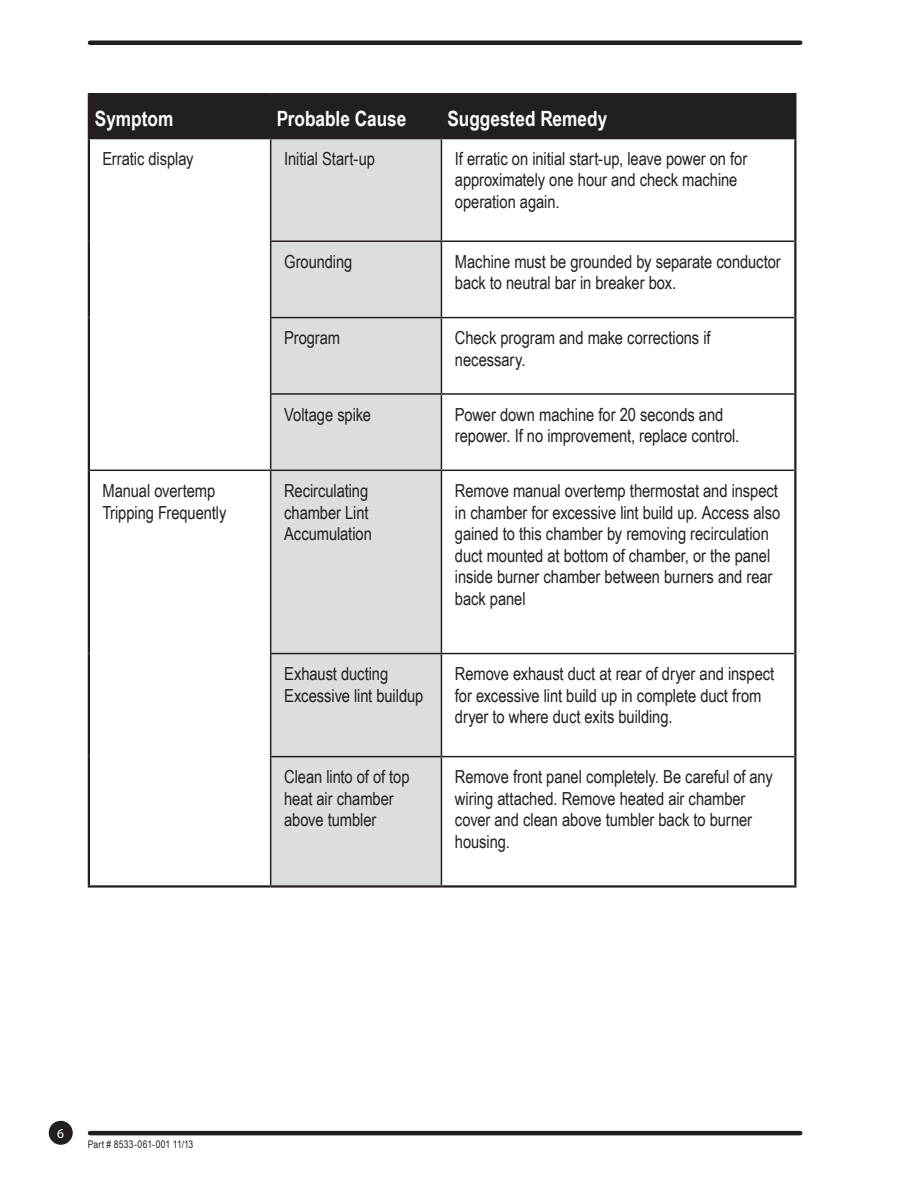
<style>
.page{position:relative;width:918px;height:1188px;background:#fff}
.page>*{position:absolute;margin:0;border:0;box-sizing:border-box;transform-origin:0 0}
.t1{font:700 21px "Arial Narrow";color:#fff}
.t2{font:18px/21.6px "Arial Narrow";letter-spacing:-.005em;color:#231f20}
.t3{font:13.5px "Myriad Pro";color:#fff}
.t4{font:10.5px "Arial Narrow";letter-spacing:.02em;color:#231f20}
</style>
<div class="page">
<div style="left:90px;top:95px;width:704px;height:42px;background:#231f20"></div>
<svg style="left:90px;top:139px;width:704px;height:746px"></svg>
<div style="left:271px;top:139px;width:170px;height:746px;background:#dcdddf"></div>
<hr style="left:270px;top:95px;width:2px;height:42px;background:#231f20">
<hr style="left:440px;top:95px;width:3px;height:42px;background:#231f20">
<hr style="left:88px;top:139px;width:2px;height:102px;background:#231f20">
<hr style="left:794px;top:139px;width:2px;height:102px;background:#231f20">
<hr style="left:88px;top:241px;width:2px;height:77px;background:#231f20">
<hr style="left:794px;top:241px;width:2px;height:77px;background:#231f20">
<hr style="left:88px;top:318px;width:2px;height:76px;background:#231f20">
<hr style="left:794px;top:318px;width:2px;height:76px;background:#231f20">
<hr style="left:88px;top:394px;width:2px;height:76px;background:#231f20">
<hr style="left:794px;top:394px;width:2px;height:76px;background:#231f20">
<hr style="left:88px;top:470px;width:2px;height:184px;background:#231f20">
<hr style="left:794px;top:470px;width:2px;height:184px;background:#231f20">
<hr style="left:88px;top:654px;width:2px;height:103px;background:#231f20">
<hr style="left:794px;top:654px;width:2px;height:103px;background:#231f20">
<hr style="left:88px;top:757px;width:2px;height:128px;background:#231f20">
<hr style="left:794px;top:757px;width:2px;height:128px;background:#231f20">
<hr style="left:88px;top:885px;width:183px;height:3px;background:#231f20">
<hr style="left:271px;top:885px;width:170px;height:3px;background:#231f20">
<hr style="left:441px;top:885px;width:355px;height:3px;background:#231f20">
<hr style="left:270px;top:139px;width:1px;height:101px;background:#231f20">
<hr style="left:441px;top:139px;width:1px;height:101px;background:#231f20">
<hr style="left:270px;top:240px;width:171px;height:2px;background:#231f20">
<hr style="left:270px;top:242px;width:1px;height:75px;background:#231f20">
<hr style="left:441px;top:240px;width:353px;height:2px;background:#231f20">
<hr style="left:441px;top:242px;width:1px;height:75px;background:#231f20">
<hr style="left:270px;top:317px;width:171px;height:1px;background:#231f20">
<hr style="left:270px;top:318px;width:1px;height:75px;background:#231f20">
<hr style="left:441px;top:317px;width:353px;height:1px;background:#231f20">
<hr style="left:441px;top:318px;width:1px;height:75px;background:#231f20">
<hr style="left:270px;top:393px;width:171px;height:2px;background:#231f20">
<hr style="left:270px;top:395px;width:1px;height:75px;background:#231f20">
<hr style="left:441px;top:393px;width:353px;height:2px;background:#231f20">
<hr style="left:441px;top:395px;width:1px;height:75px;background:#231f20">
<hr style="left:90px;top:470px;width:181px;height:1px;background:#231f20">
<hr style="left:271px;top:470px;width:170px;height:1px;background:#231f20">
<hr style="left:270px;top:471px;width:1px;height:182px;background:#231f20">
<hr style="left:441px;top:470px;width:353px;height:1px;background:#231f20">
<hr style="left:441px;top:471px;width:1px;height:182px;background:#231f20">
<hr style="left:270px;top:653px;width:171px;height:1px;background:#231f20">
<hr style="left:270px;top:654px;width:1px;height:102px;background:#231f20">
<hr style="left:441px;top:653px;width:353px;height:1px;background:#231f20">
<hr style="left:441px;top:654px;width:1px;height:102px;background:#231f20">
<hr style="left:270px;top:756px;width:171px;height:1px;background:#231f20">
<hr style="left:270px;top:757px;width:1px;height:128px;background:#231f20">
<hr style="left:441px;top:756px;width:353px;height:1px;background:#231f20">
<hr style="left:441px;top:757px;width:1px;height:128px;background:#231f20">
<hr style="left:88px;top:93px;width:183px;height:2px;background:#231f20">
<hr style="left:88px;top:95px;width:2px;height:42px;background:#231f20">
<hr style="left:271px;top:93px;width:170px;height:2px;background:#231f20">
<hr style="left:441px;top:93px;width:355px;height:2px;background:#231f20">
<hr style="left:794px;top:95px;width:2px;height:42px;background:#231f20">
<hr style="left:88px;top:137px;width:183px;height:2px;background:#231f20">
<hr style="left:271px;top:137px;width:170px;height:2px;background:#231f20">
<hr style="left:441px;top:137px;width:355px;height:2px;background:#231f20">
<hr style="left:90px;top:41px;width:710px;height:4px;background:#231f20">
<hr style="left:90px;top:1131px;width:710px;height:4px;background:#231f20">
<div style="left:48px;top:1120px;width:25px;height:26px;background:#231f20;border-radius:50%"></div>
<div style="left:47px;top:1119px;width:27px;height:27px;border:1px solid #fff;border-radius:50%"></div>
<p class="t1" style="left:95px;top:111px;width:80px">Symptom</p>
<p class="t1" style="left:277px;top:111px;width:131px">Probable Cause</p>
<p class="t1" style="left:447px;top:111px;width:161px">Suggested Remedy</p>
<p class="t2" style="left:102px;top:149px;width:93px">Erratic display</p>
<p class="t2" style="left:284px;top:149px;width:92px">Initial Start-up</p>
<p class="t2" style="left:455px;top:149px;width:294px">If erratic on initial start-up, leave power on for approximately one hour and check machine operation again.</p>
<p class="t2" style="left:284px;top:252px;width:70px">Grounding</p>
<p class="t2" style="left:455px;top:252px;width:327px">Machine must be grounded by separate conductor back to neutral bar in breaker box.</p>
<p class="t2" style="left:284px;top:329px;width:58px">Program</p>
<p class="t2" style="left:455px;top:329px;width:257px">Check program and make corrections if necessary.</p>
<p class="t2" style="left:284px;top:405px;width:88px">Voltage spike</p>
<p class="t2" style="left:455px;top:405px;width:286px">Power down machine for 20 seconds and repower. If no improvement, replace control.</p>
<p class="t2" style="left:102px;top:481px;width:126px">Manual overtemp<br>Tripping Frequently</p>
<p class="t2" style="left:284px;top:481px;width:89px">Recirculating chamber Lint<br>Accumulation</p>
<p class="t2" style="left:455px;top:481px;width:327px">Remove manual overtemp thermostat and inspect in chamber for excessive lint build up. Access also gained to this chamber by removing recirculation duct mounted at bottom of chamber, or the panel inside burner chamber between burners and rear back panel</p>
<p class="t2" style="left:284px;top:665px;width:141px">Exhaust ducting<br>Excessive lint buildup</p>
<p class="t2" style="left:455px;top:665px;width:321px">Remove exhaust duct at rear of dryer and inspect for excessive lint build up in complete duct from dryer to where duct exits building.</p>
<p class="t2" style="left:284px;top:768px;width:127px">Clean linto of of top heat air chamber above tumbler</p>
<p class="t2" style="left:455px;top:768px;width:319px">Remove front panel completely. Be careful of any wiring attached. Remove heated air chamber cover and clean above tumbler back to burner housing.</p>
<p class="t3" style="left:57px;top:1128px;width:8px">6</p>
<p class="t4" style="left:88px;top:1140px;width:107px">Part # 8533-061-001 11/13</p>
</div>
